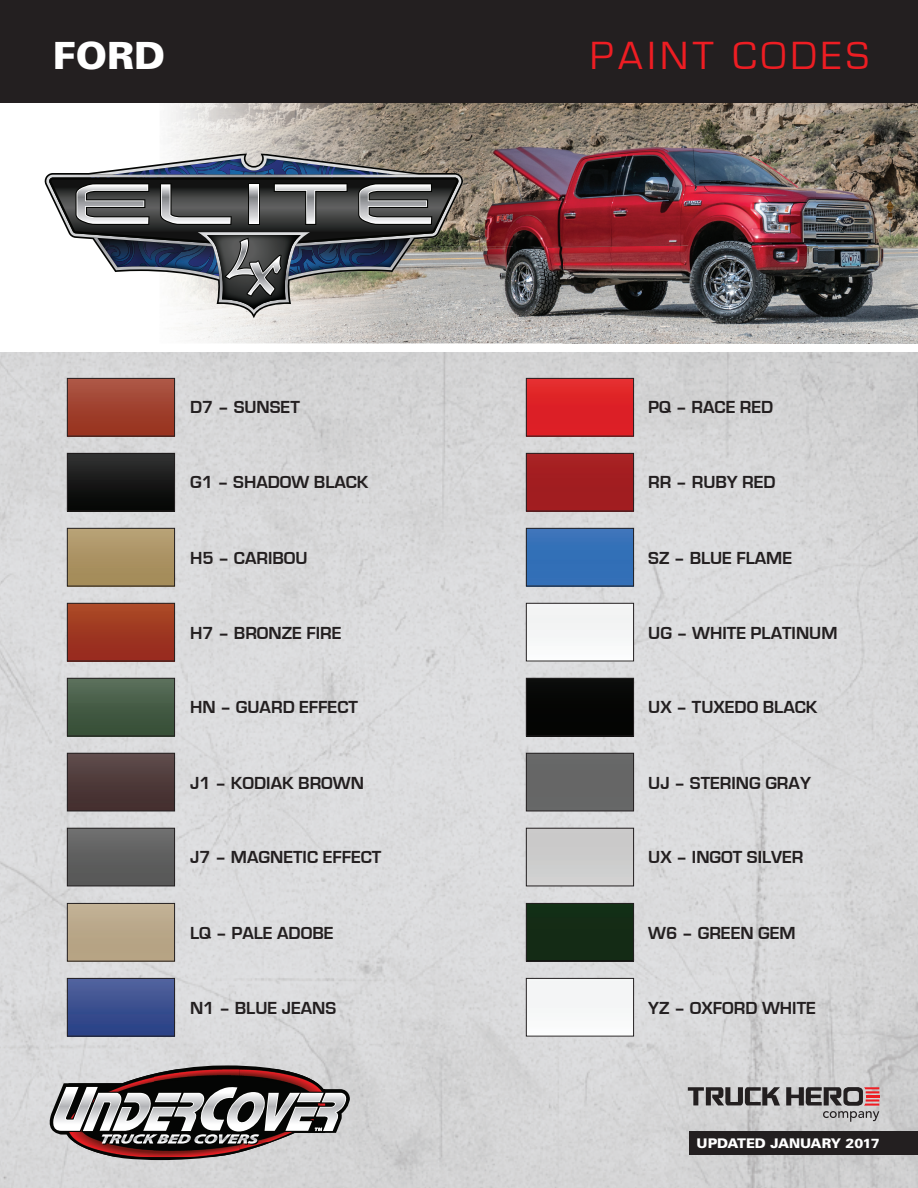
<style>
.page{position:relative;width:918px;height:1188px;background:#fff}
.page>*{position:absolute;margin:0;border:0;box-sizing:border-box;transform-origin:0 0}
.t1{font:40.5px "Eurostile";letter-spacing:.11em;color:#ee1d23}
.t2{font:900 37.5px "Univers";color:#fff}
.t3{font:700 18px "Eurostile";color:#231f20}
.t4{font:900 13.35px "Univers";color:#fff}
</style>
<div class="page">
<img style="left:168px;top:103px;width:194px;height:51px">
<img style="left:362px;top:103px;width:556px;height:240px">
<img style="left:185px;top:318px;width:177px;height:25px">
<img style="left:0;top:352px;width:918px;height:836px">
<div style="left:0;top:0;width:918px;height:103px;background:#231f20"></div>
<svg style="left:44px;top:154px;width:419px;height:164px"></svg>
<img style="left:207px;top:297px;width:94px;height:13px">
<svg style="left:46px;top:155px;width:415px;height:142px"></svg>
<svg style="left:49px;top:1065px;width:301px;height:95px;background:#8b7e7e"></svg>
<div style="left:689px;top:1131px;width:229px;height:24px;background:#231f20"></div>
<svg style="left:688px;top:1087px;width:92px;height:19px;background:#747272"></svg>
<svg style="left:786px;top:1087px;width:93px;height:35px;background:#9a8f90"></svg>
<img style="left:69px;top:380px;width:104px;height:54px">
<div style="left:67px;top:378px;width:108px;height:58px;border:1px solid #231f20"></div>
<img style="left:69px;top:455px;width:104px;height:54px">
<div style="left:67px;top:453px;width:108px;height:58px;border:1px solid #231f20"></div>
<img style="left:69px;top:530px;width:104px;height:54px">
<div style="left:67px;top:528px;width:108px;height:58px;border:1px solid #231f20"></div>
<img style="left:69px;top:605px;width:104px;height:54px">
<div style="left:67px;top:603px;width:108px;height:58px;border:1px solid #231f20"></div>
<img style="left:69px;top:680px;width:104px;height:54px">
<div style="left:67px;top:678px;width:108px;height:58px;border:1px solid #231f20"></div>
<img style="left:69px;top:755px;width:104px;height:54px">
<div style="left:67px;top:753px;width:108px;height:58px;border:1px solid #231f20"></div>
<img style="left:69px;top:905px;width:104px;height:55px">
<div style="left:67px;top:903px;width:108px;height:59px;border:1px solid #231f20"></div>
<img style="left:69px;top:830px;width:104px;height:54px">
<div style="left:67px;top:828px;width:108px;height:58px;border:1px solid #231f20"></div>
<img style="left:69px;top:980px;width:104px;height:55px">
<div style="left:67px;top:978px;width:108px;height:59px;border:1px solid #231f20"></div>
<img style="left:528px;top:380px;width:104px;height:54px">
<div style="left:526px;top:378px;width:108px;height:58px;border:1px solid #231f20"></div>
<div style="left:528px;top:455px;width:104px;height:54px;background:#a21d20"></div>
<div style="left:526px;top:453px;width:108px;height:58px;border:1px solid #231f20"></div>
<img style="left:528px;top:530px;width:104px;height:54px">
<div style="left:526px;top:528px;width:108px;height:58px;border:1px solid #231f20"></div>
<div style="left:528px;top:605px;width:104px;height:54px;background:#f4f5f6"></div>
<div style="left:526px;top:603px;width:108px;height:58px;border:1px solid #231f20"></div>
<div style="left:528px;top:680px;width:104px;height:54px;background:#050604"></div>
<div style="left:526px;top:678px;width:108px;height:58px;border:1px solid #231f20"></div>
<div style="left:528px;top:755px;width:104px;height:54px;background:#666"></div>
<div style="left:526px;top:753px;width:108px;height:58px;border:1px solid #231f20"></div>
<div style="left:528px;top:905px;width:104px;height:55px;background:#142b15"></div>
<div style="left:526px;top:903px;width:108px;height:59px;border:1px solid #231f20"></div>
<div style="left:528px;top:830px;width:104px;height:54px;background:#cbcbcb"></div>
<div style="left:526px;top:828px;width:108px;height:58px;border:1px solid #231f20"></div>
<div style="left:528px;top:980px;width:104px;height:55px;background:#f5f7f7"></div>
<div style="left:526px;top:978px;width:108px;height:59px;border:1px solid #231f20"></div>
<h2 class="t2" style="left:53px;top:33px;width:114px">FORD</h2>
<h1 class="t1" style="left:590px;top:34px;width:280px">PAINT CODES</h1>
<p class="t3" style="left:190px;top:398px;width:111px">D7 – SUNSET</p>
<p class="t3" style="left:648px;top:398px;width:127px">PQ – RACE RED</p>
<p class="t3" style="left:190px;top:472px;width:180px">G1 – SHADOW BLACK</p>
<p class="t3" style="left:648px;top:472px;width:129px">RR – RUBY RED</p>
<p class="t3" style="left:190px;top:548px;width:119px">H5 – CARIBOU</p>
<p class="t3" style="left:648px;top:548px;width:145px">SZ – BLUE FLAME</p>
<p class="t3" style="left:190px;top:623px;width:153px">H7 – BRONZE FIRE</p>
<p class="t3" style="left:648px;top:623px;width:191px">UG – WHITE PLATINUM</p>
<p class="t3" style="left:190px;top:697px;width:169px">HN – GUARD EFFECT</p>
<p class="t3" style="left:648px;top:697px;width:171px">UX – TUXEDO BLACK</p>
<p class="t3" style="left:190px;top:773px;width:176px">J1 – KODIAK BROWN</p>
<p class="t3" style="left:648px;top:773px;width:164px">UJ – STERING GRAY</p>
<p class="t3" style="left:190px;top:847px;width:193px">J7 – MAGNETIC EFFECT</p>
<p class="t3" style="left:648px;top:847px;width:157px">UX – INGOT SILVER</p>
<p class="t3" style="left:190px;top:924px;width:145px">LQ – PALE ADOBE</p>
<p class="t3" style="left:648px;top:924px;width:149px">W6 – GREEN GEM</p>
<p class="t3" style="left:190px;top:998px;width:148px">N1 – BLUE JEANS</p>
<p class="t3" style="left:648px;top:998px;width:169px">YZ – OXFORD WHITE</p>
<p class="t4" style="left:697px;top:1135px;width:185px">UPDATED JANUARY 2017</p>
</div>
